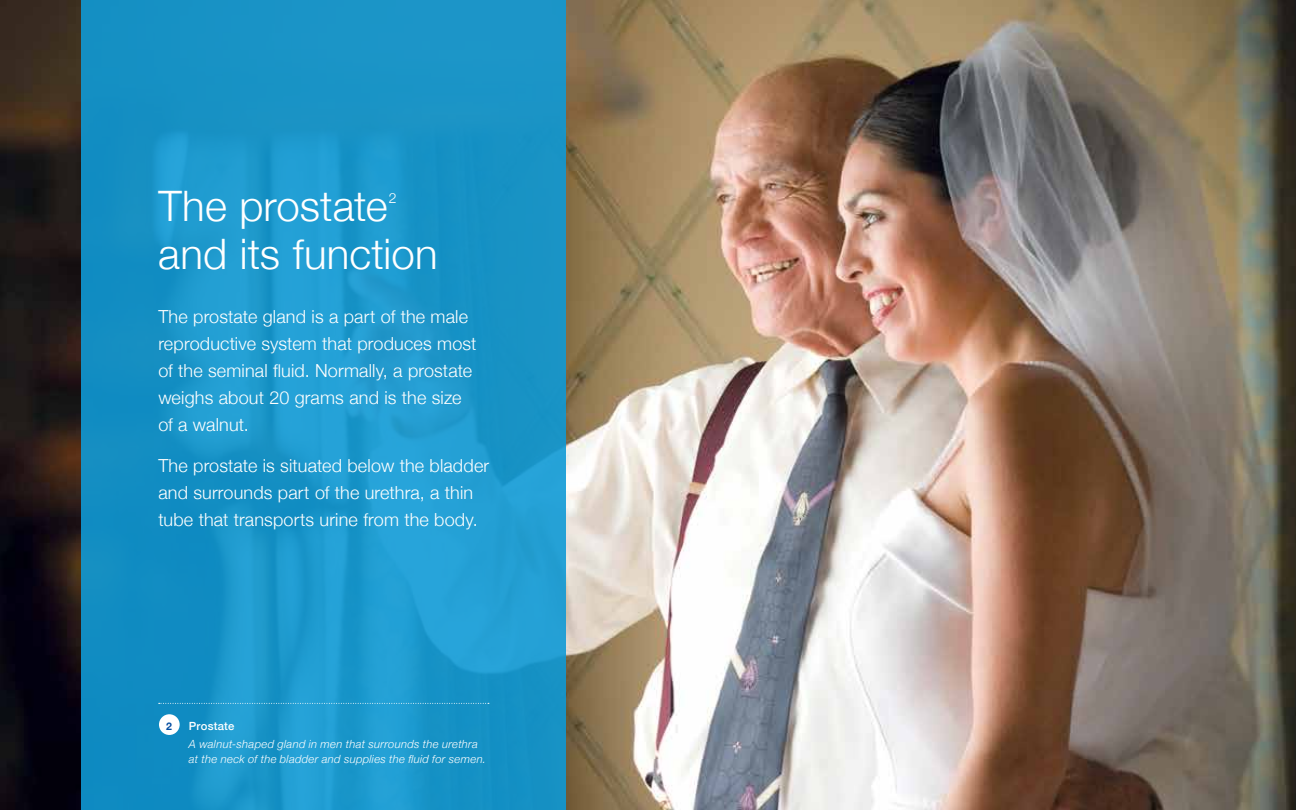
<style>
.page{position:relative;width:1296px;height:810px;background:#fff}
.page>*{position:absolute;margin:0;border:0;box-sizing:border-box;transform-origin:0 0}
.t1{font:300 42px "Helvetica Neue";letter-spacing:.005em;color:#fff}
.t2{font:300 18px/27px "Helvetica Neue";letter-spacing:.01em;color:#fff}
.t3{font:300 13.95px "Helvetica Neue";color:#fff}
.t4{font:italic 300 11.25px/15px "Helvetica Neue";letter-spacing:.025em;color:#fff}
.t5{font:500 11.25px "Helvetica Neue";letter-spacing:.015em;color:#fff}
.t6{font:700 10.5px "Helvetica Neue";color:#034ea2}
</style>
<div class="page">
<img style="left:0;top:0;width:1296px;height:810px">
<svg style="left:82px;top:0;width:484px;height:810px;background:#1a95c9"></svg>
<div style="left:159px;top:714px;width:21px;height:21px;background:#fff;border-radius:50%"></div>
<svg style="left:159px;top:703px;width:330px;height:1px"></svg>
<h1 class="t1" style="left:158px;top:172px;width:231px">The prostate</h1>
<p class="t3" style="left:389px;top:186px;width:9px">2</p>
<h1 class="t1" style="left:158px;top:220px;width:281px">and its function</h1>
<p class="t2" style="left:158px;top:302px;width:320px">The prostate gland is a part of the male reproductive system that produces most of the seminal fluid. Normally, a prostate weighs about 20 grams and is the size of a walnut.</p>
<p class="t2" style="left:158px;top:450px;width:332px">The prostate is situated below the bladder and surrounds part of the urethra, a thin tube that transports urine from the body.</p>
<p class="t6" style="left:166px;top:718px;width:7px">2</p>
<p class="t5" style="left:189px;top:717px;width:47px">Prostate</p>
<p class="t4" style="left:189px;top:736px;width:299px">A walnut-shaped gland in men that surrounds the urethra at the neck of the bladder and supplies the fluid for semen.</p>
</div>
